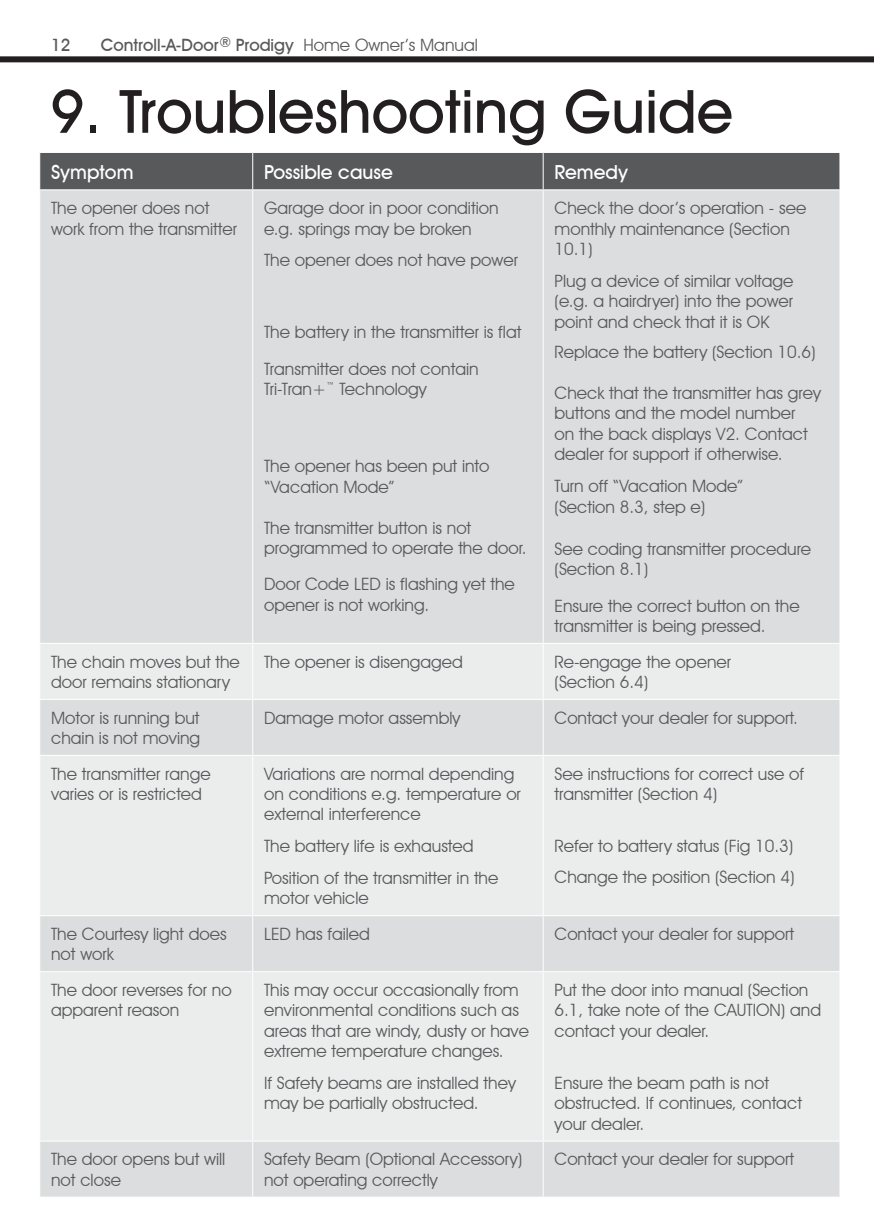
<style>
.page{position:relative;width:874px;height:1225px;background:#fff}
.page>*{position:absolute;margin:0;border:0;box-sizing:border-box;transform-origin:0 0}
.Page_Header{font:500 60px "Avant Garde IT Cby BT";color:#231f20}
.Body_Copy{font:500 19.4px "Avant Garde IT Cby BT";color:#fff}
.Body_Copy-2{font:17px/20.4px "Avant Garde IT Cby BT";color:#58595b}
.t1{font:500 17px "Avant Garde IT Cby BT";color:#58595b}
.s1{font-weight:400}
</style>
<div class="page">
<div style="left:0;top:56px;width:873px;height:6px;background:#231f20"></div>
<div style="left:40px;top:153px;width:799px;height:36px;background:#58595b"></div>
<div style="left:40px;top:190px;width:799px;height:1006px;background:#dcddde"></div>
<svg style="left:40px;top:644px;width:799px;height:496px;background:#e7e8e8"></svg>
<hr style="left:252px;top:153px;width:1px;height:36px;background:#fff">
<hr style="left:542px;top:153px;width:1px;height:36px;background:#fff">
<hr style="left:252px;top:190px;width:1px;height:453px;background:#fff">
<hr style="left:542px;top:190px;width:1px;height:453px;background:#fff">
<hr style="left:39px;top:643px;width:213px;height:1px;background:#fff">
<hr style="left:252px;top:643px;width:291px;height:1px;background:#fff">
<hr style="left:252px;top:644px;width:1px;height:55px;background:#fff">
<hr style="left:543px;top:643px;width:297px;height:1px;background:#fff">
<hr style="left:542px;top:644px;width:1px;height:55px;background:#fff">
<hr style="left:39px;top:699px;width:213px;height:1px;background:#fff">
<hr style="left:252px;top:699px;width:291px;height:1px;background:#fff">
<hr style="left:252px;top:700px;width:1px;height:55px;background:#fff">
<hr style="left:543px;top:699px;width:297px;height:1px;background:#fff">
<hr style="left:542px;top:700px;width:1px;height:55px;background:#fff">
<hr style="left:39px;top:755px;width:213px;height:1px;background:#fff">
<hr style="left:252px;top:755px;width:291px;height:1px;background:#fff">
<hr style="left:252px;top:756px;width:1px;height:159px;background:#fff">
<hr style="left:543px;top:755px;width:297px;height:1px;background:#fff">
<hr style="left:542px;top:756px;width:1px;height:159px;background:#fff">
<hr style="left:39px;top:915px;width:213px;height:1px;background:#fff">
<hr style="left:252px;top:915px;width:291px;height:1px;background:#fff">
<hr style="left:252px;top:916px;width:1px;height:55px;background:#fff">
<hr style="left:543px;top:915px;width:297px;height:1px;background:#fff">
<hr style="left:542px;top:916px;width:1px;height:55px;background:#fff">
<hr style="left:39px;top:971px;width:213px;height:1px;background:#fff">
<hr style="left:252px;top:971px;width:291px;height:1px;background:#fff">
<hr style="left:252px;top:972px;width:1px;height:168px;background:#fff">
<hr style="left:543px;top:971px;width:297px;height:1px;background:#fff">
<hr style="left:542px;top:972px;width:1px;height:168px;background:#fff">
<hr style="left:39px;top:1140px;width:213px;height:1px;background:#fff">
<hr style="left:252px;top:1140px;width:291px;height:1px;background:#fff">
<hr style="left:252px;top:1141px;width:1px;height:55px;background:#fff">
<hr style="left:543px;top:1140px;width:297px;height:1px;background:#fff">
<hr style="left:542px;top:1141px;width:1px;height:55px;background:#fff">
<p class="t1" style="left:51px;top:34px;width:21px">12</p>
<p class="t1" style="left:101px;top:34px;width:378px">Controll-A-Door<sup>®</sup> Prodigy <span class="s1">Home Owner’s Manual</span></p>
<p class="Page_Header" style="left:50px;top:75px;width:684px">9. Troubleshooting Guide</p>
<p class="Body_Copy" style="left:51px;top:160px;width:84px">Symptom</p>
<p class="Body_Copy" style="left:264px;top:160px;width:130px">Possible cause</p>
<p class="Body_Copy" style="left:554px;top:160px;width:75px">Remedy</p>
<p class="Body_Copy-2" style="left:51px;top:198px;width:187px">The opener does not work from the transmitter</p>
<p class="Body_Copy-2" style="left:264px;top:198px;width:236px">Garage door in poor condition e.g. springs may be broken</p>
<p class="Body_Copy-2" style="left:264px;top:250px;width:255px">The opener does not have power</p>
<p class="Body_Copy-2" style="left:554px;top:198px;width:253px">Check the door’s operation - see monthly maintenance (Section<br>10.1)</p>
<p class="Body_Copy-2" style="left:554px;top:270px;width:240px;text-align:justify">Plug a device of similar voltage (e.g. a hairdryer) into the power point and check that it is OK</p>
<p class="Body_Copy-2" style="left:554px;top:341px;width:262px">Replace the battery (Section 10.6)</p>
<p class="Body_Copy-2" style="left:554px;top:382px;width:268px">Check that the transmitter has grey buttons and the model number<br>on the back displays V2. Contact dealer for support if otherwise.</p>
<p class="Body_Copy-2" style="left:554px;top:476px;width:190px">Turn off “Vacation Mode” (Section 8.3, step e)</p>
<p class="Body_Copy-2" style="left:554px;top:538px;width:258px">See coding transmitter procedure (Section 8.1)</p>
<p class="Body_Copy-2" style="left:554px;top:595px;width:246px">Ensure the correct button on the transmitter is being pressed.</p>
<p class="Body_Copy-2" style="left:264px;top:322px;width:259px">The battery in the transmitter is flat</p>
<p class="Body_Copy-2" style="left:264px;top:358px;width:216px">Transmitter does not contain<br>Tri-Tran+<sup>™</sup> Technology</p>
<p class="Body_Copy-2" style="left:264px;top:456px;width:227px">The opener has been put into “Vacation Mode”</p>
<p class="Body_Copy-2" style="left:264px;top:517px;width:264px">The transmitter button is not programmed to operate the door.</p>
<p class="Body_Copy-2" style="left:264px;top:574px;width:252px">Door Code LED is flashing yet the opener is not working.</p>
<p class="Body_Copy-2" style="left:51px;top:651px;width:190px">The chain moves but the door remains stationary</p>
<p class="Body_Copy-2" style="left:264px;top:651px;width:200px">The opener is disengaged</p>
<p class="Body_Copy-2" style="left:554px;top:651px;width:178px">Re-engage the opener (Section 6.4)</p>
<p class="Body_Copy-2" style="left:51px;top:707px;width:150px">Motor is running but chain is not moving</p>
<p class="Body_Copy-2" style="left:264px;top:707px;width:198px">Damage motor assembly</p>
<p class="Body_Copy-2" style="left:554px;top:707px;width:245px">Contact your dealer for support.</p>
<p class="Body_Copy-2" style="left:51px;top:763px;width:161px">The transmitter range varies or is restricted</p>
<p class="Body_Copy-2" style="left:264px;top:763px;width:258px">Variations are normal depending on conditions e.g. temperature or external interference</p>
<p class="Body_Copy-2" style="left:264px;top:836px;width:211px">The battery life is exhausted</p>
<p class="Body_Copy-2" style="left:264px;top:867px;width:236px">Position of the transmitter in the motor vehicle</p>
<p class="Body_Copy-2" style="left:554px;top:763px;width:251px">See instructions for correct use of transmitter (Section 4)</p>
<p class="Body_Copy-2" style="left:554px;top:835px;width:240px">Refer to battery status (Fig 10.3)</p>
<p class="Body_Copy-2" style="left:554px;top:867px;width:241px">Change the position (Section 4)</p>
<p class="Body_Copy-2" style="left:51px;top:923px;width:177px">The Courtesy light does not work</p>
<p class="Body_Copy-2" style="left:264px;top:923px;width:107px">LED has failed</p>
<p class="Body_Copy-2" style="left:554px;top:923px;width:241px">Contact your dealer for support</p>
<p class="Body_Copy-2" style="left:51px;top:979px;width:182px">The door reverses for no apparent reason</p>
<p class="Body_Copy-2" style="left:264px;top:979px;width:266px">This may occur occasionally from environmental conditions such as areas that are windy, dusty or have extreme temperature changes.</p>
<p class="Body_Copy-2" style="left:264px;top:1072px;width:253px">If Safety beams are installed they may be partially obstructed.</p>
<p class="Body_Copy-2" style="left:554px;top:979px;width:268px">Put the door into manual (Section<br>6.1, take note of the CAUTION) and contact your dealer.</p>
<p class="Body_Copy-2" style="left:554px;top:1072px;width:249px">Ensure the beam path is not obstructed. If continues, contact your dealer.</p>
<p class="Body_Copy-2" style="left:51px;top:1149px;width:176px">The door opens but will not close</p>
<p class="Body_Copy-2" style="left:264px;top:1149px;width:259px">Safety Beam (Optional Accessory) not operating correctly</p>
<p class="Body_Copy-2" style="left:554px;top:1149px;width:241px">Contact your dealer for support</p>
</div>
